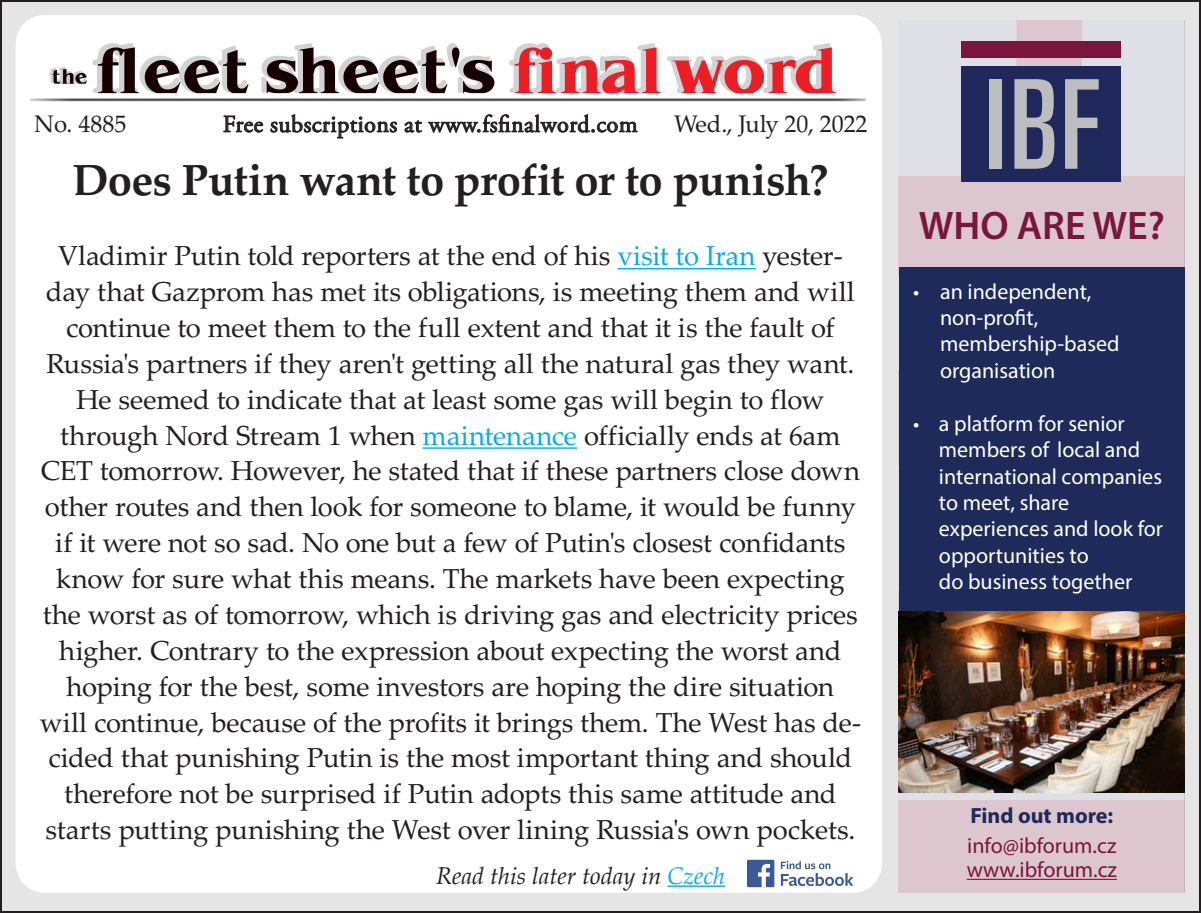
<style>
.page{position:relative;width:1201px;height:913px;background:#fff}
.page>*{position:absolute;margin:0;border:0;box-sizing:border-box;transform-origin:0 0}
.t1{font:700 43.6px "Palatino LTCE";letter-spacing:-.015em;color:#231f20}
.t2{font:600 40px "Myriad Pro";color:#7a163b}
.t3{font:27.4px/35.8px "Palatino LTCE";letter-spacing:-.005em;color:#231f20;text-align:center}
.t4{font:24px "Adobe Garamond Pro";letter-spacing:.02em;color:#231f20}
.t5{font:italic 24px "Palatino";color:#231f20}
.t6{font:24px "Palatino LTCE";letter-spacing:-.005em;color:#231f20}
.t7{font:22px/26.4px "Myriad Pro";color:#fff}
.t8{font:22px/24px "Myriad Pro";color:#7a163b}
.t9{font:700 22px "Myriad Pro";color:#1e2a5a}
.s1{color:#00aeef}
</style>
<div class="page">
<div style="left:1px;top:1px;width:1198px;height:910px;background:#e5e5e5"></div>
<div style="left:16px;top:15px;width:865px;height:877px;background:#fff;border-radius:29px"></div>
<svg style="left:223px;top:115px;width:40px;height:17px"></svg>
<svg style="left:270px;top:114px;width:127px;height:24px"></svg>
<svg style="left:404px;top:120px;width:18px;height:13px"></svg>
<svg style="left:428px;top:114px;width:209px;height:19px"></svg>
<img style="left:30px;top:98px;width:836px;height:4px">
<svg style="left:49px;top:43px;width:446px;height:50px"></svg>
<svg style="left:509px;top:43px;width:326px;height:50px"></svg>
<hr style="left:617px;top:268px;width:138px;height:1px;background:#00aeef">
<hr style="left:422px;top:447px;width:155px;height:1px;background:#00aeef">
<hr style="left:667px;top:885px;width:58px;height:1px;background:#00aeef">
<svg style="left:780px;top:861px;width:73px;height:24px"></svg>
<div style="left:746px;top:859px;width:28px;height:27px;background:#3b5998;border-radius:2px"></div>
<svg style="left:758px;top:864px;width:12px;height:22px"></svg>
<div style="left:898px;top:799px;width:285px;height:93px;background:#ddc7cf"></div>
<svg style="left:898px;top:21px;width:285px;height:246px;fill:#ddc7cf"></svg>
<div style="left:961px;top:66px;width:159px;height:115px;background:#1f285a"></div>
<div style="left:961px;top:41px;width:159px;height:17px;background:#7a163b"></div>
<div style="left:988px;top:79px;width:13px;height:90px;background:#bbbdbe"></div>
<svg style="left:1014px;top:79px;width:40px;height:90px"></svg>
<svg style="left:1065px;top:79px;width:33px;height:90px"></svg>
<div style="left:898px;top:267px;width:285px;height:515px;background:#1e2a5a"></div>
<hr style="left:966px;top:878px;width:150px;height:1px;background:#7a163b">
<img style="left:898px;top:611px;width:285px;height:181px">
<p class="t6" style="left:34px;top:110px;width:94px">No. 4885</p>
<p class="t4" style="left:223px;top:110px;width:416px">Free subscriptions at www.fsfinalword.com</p>
<p class="t6" style="left:674px;top:110px;width:195px">Wed., July 20, 2022</p>
<p class="t1" style="left:72px;top:155px;width:757px">Does Putin want to profit or to punish?</p>
<p class="t3" style="left:40px;top:238px;width:823px">Vladimir Putin told reporters at the end of his <span class="s1">visit to Iran</span> yester&shy;day that Gazprom has met its obligations, is meeting them and will continue to meet them to the full extent and that it is the fault of Russia's partners if they aren't getting all the natural gas they want.<br>He seemed to indicate that at least some gas will begin to flow through Nord Stream 1 when <span class="s1">maintenance</span> officially ends at 6am CET tomorrow. However, he stated that if these partners close down other routes and then look for someone to blame, it would be funny if it were not so sad. No one but a few of Putin's closest confidants know for sure what this means. The markets have been expecting the worst as of tomorrow, which is driving gas and electricity prices higher. Contrary to the expression about expecting the worst and hoping for the best, some investors are hoping the dire situation will continue, because of the profits it brings them. The West has de&shy;cided that punishing Putin is the most important thing and should therefore not be surprised if Putin adopts this same attitude and starts putting punishing the West over lining Russia's own pockets.</p>
<p class="t5" style="left:436px;top:855px;width:291px">Read this later today in <span class="s1">Czech</span></p>
<h2 class="t2" style="left:918px;top:200px;width:248px">WHO ARE WE?</h2>
<p class="t7" style="left:939px;top:277px;width:181px;text-indent:-27px">• an independent, non-profit, membership-based organisation</p>
<p class="t7" style="left:938px;top:409px;width:226px;text-indent:-26px">• a platform for senior members of local and international companies to meet, share experiences and look for opportunities to<br>do business together</p>
<p class="t9" style="left:970px;top:801px;width:144px">Find out more:</p>
<p class="t8" style="left:966px;top:833px;width:152px">info@ibforum.cz www.ibforum.cz</p>
</div>
